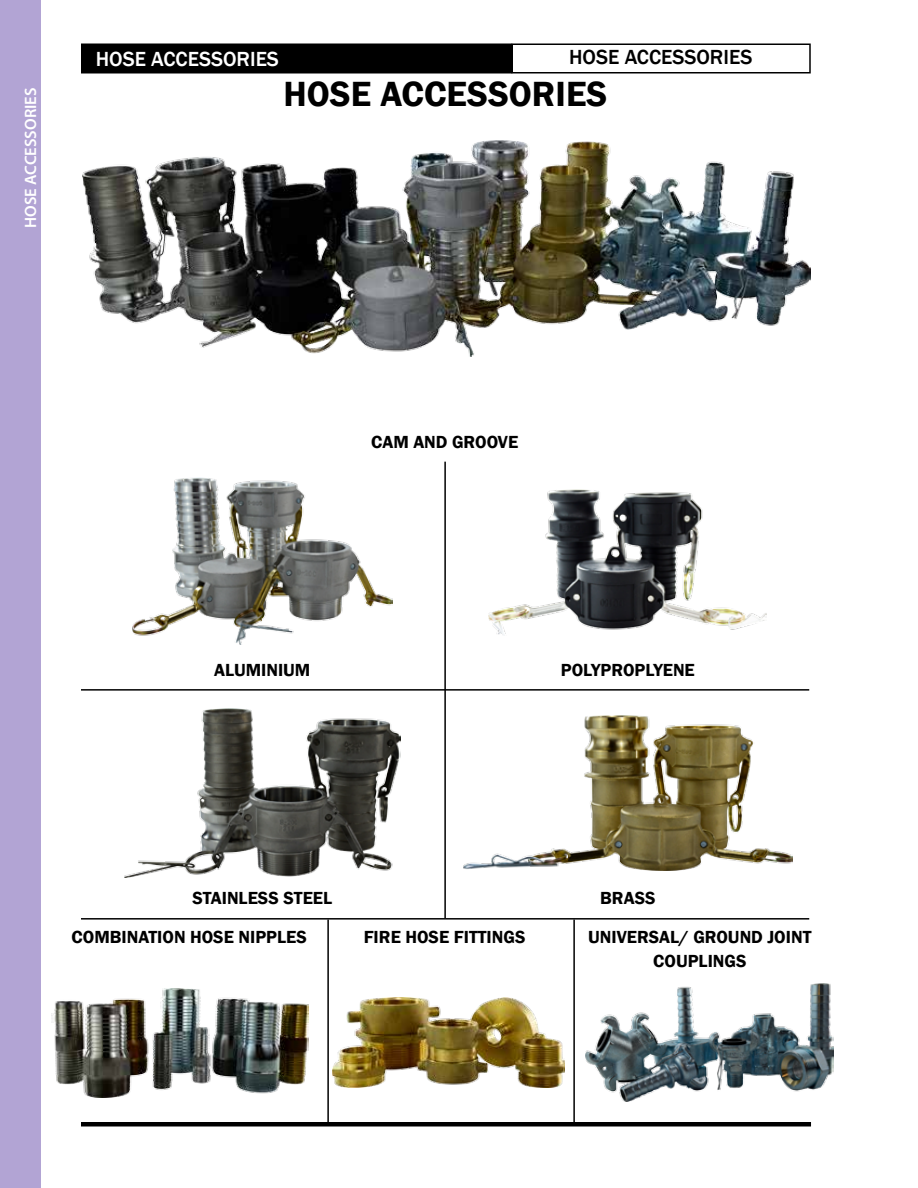
<style>
.page{position:relative;width:918px;height:1188px;background:#fff}
.page>*{position:absolute;margin:0;border:0;box-sizing:border-box;transform-origin:0 0}
.t1{font:600 36px "Franklin Gothic";color:#000}
.t2{font:500 21px "Franklin Gothic";color:#fff}
.t3{font:500 21px "Franklin Gothic";color:#000}
.t4{font:600 18px/23.5px "Franklin Gothic";color:#000;text-align:center}
.t5{font:600 16.5px "Myriad Pro";color:#fff}
</style>
<div class="page">
<div style="left:82px;top:44px;width:430px;height:29px;background:#000"></div>
<div style="left:81px;top:44px;width:431px;height:30px;border:2px solid #000"></div>
<div style="left:512px;top:44px;width:299px;height:30px;border:2px solid #000"></div>
<hr style="left:81px;top:1122px;width:730px;height:4px;background:#000">
<img style="left:82px;top:141px;width:729px;height:216px">
<img style="left:132px;top:477px;width:260px;height:168px">
<img style="left:333px;top:997px;width:232px;height:91px">
<img style="left:52px;top:988px;width:257px;height:109px">
<hr style="left:81px;top:689px;width:728px;height:2px;background:#000">
<hr style="left:81px;top:918px;width:728px;height:2px;background:#000">
<img style="left:586px;top:984px;width:248px;height:117px">
<hr style="left:444px;top:462px;width:2px;height:456px;background:#000">
<hr style="left:327px;top:920px;width:2px;height:204px;background:#000">
<hr style="left:573px;top:920px;width:2px;height:204px;background:#000">
<img style="left:489px;top:489px;width:278px;height:146px">
<img style="left:463px;top:716px;width:330px;height:154px">
<img style="left:124px;top:708px;width:276px;height:170px">
<div style="left:0;top:0;width:40px;height:1188px;background:#b2a4d4"></div>
<p class="t5" style="left:20px;top:228px;width:142px;rotate:-90deg">HOSE ACCESSORIES</p>
<p class="t2" style="left:96px;top:46px;width:185px">HOSE ACCESSORIES</p>
<p class="t3" style="left:569px;top:44px;width:185px">HOSE ACCESSORIES</p>
<h1 class="t1" style="left:284px;top:72px;width:325px">HOSE ACCESSORIES</h1>
<p class="t4" style="left:371px;top:431px;width:149px">CAM AND GROOVE</p>
<p class="t4" style="left:214px;top:659px;width:98px">ALUMINIUM</p>
<p class="t4" style="left:561px;top:659px;width:135px">POLYPROPLYENE</p>
<p class="t4" style="left:192px;top:887px;width:141px">STAINLESS STEEL</p>
<p class="t4" style="left:600px;top:887px;width:57px">BRASS</p>
<p class="t4" style="left:72px;top:926px;width:237px">COMBINATION HOSE NIPPLES</p>
<p class="t4" style="left:588px;top:926px;width:225px">UNIVERSAL/ GROUND JOINT<br>COUPLINGS</p>
<p class="t4" style="left:364px;top:926px;width:163px">FIRE HOSE FITTINGS</p>
</div>
